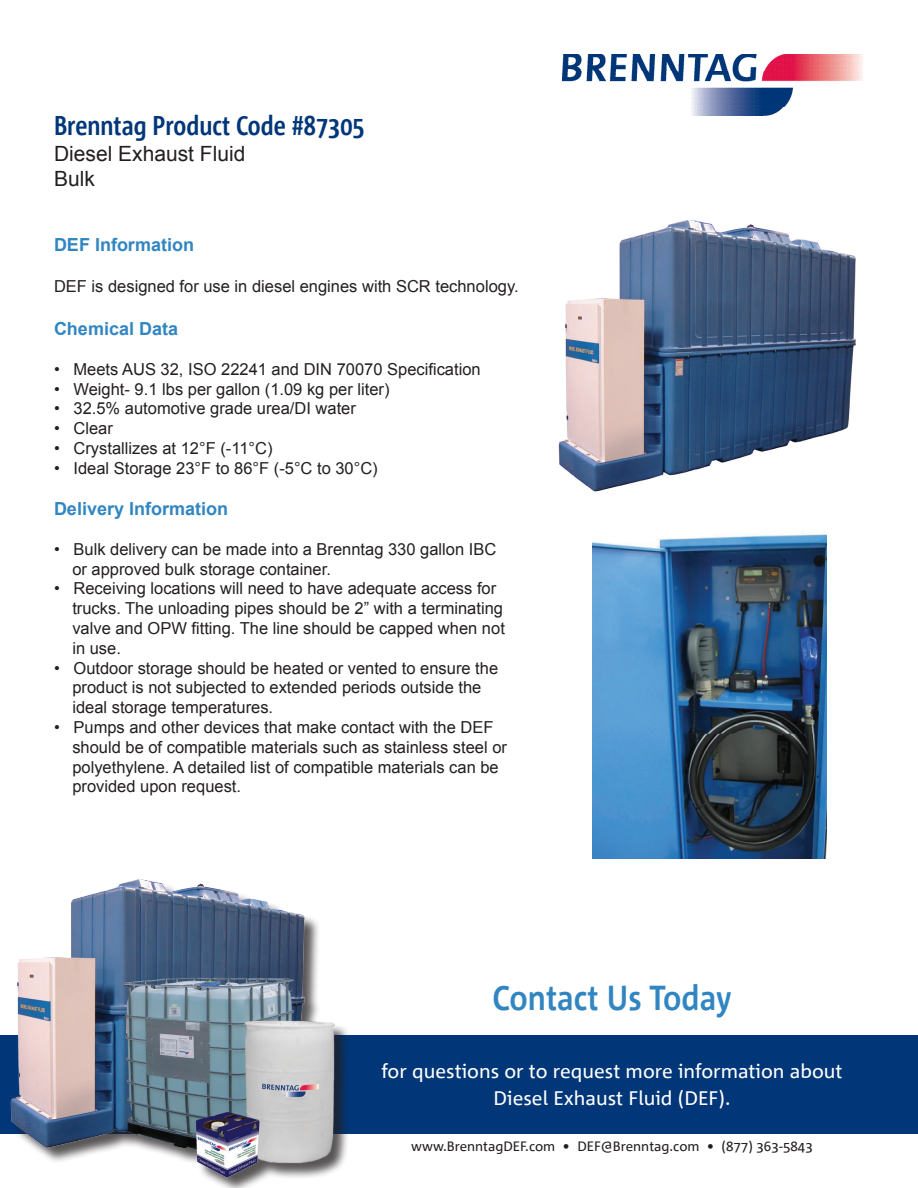
<style>
.page{position:relative;width:918px;height:1188px;background:#fff}
.page>*{position:absolute;margin:0;border:0;box-sizing:border-box;transform-origin:0 0}
.t1{font:700 34.5px "Corpid";color:#3186c2;scale:.87 1}
.t2{font:700 27px "Corpid Cd";color:#013778}
.t3{font:21px "Arial";color:#231f20}
.t4{font:19.5px/27px "Corpid";color:#fff;text-align:center}
.t5{font:700 18px "Arial";color:#3186c2}
.t6{font:16.5px "Arial";color:#231f20}
.t7{font:13.5px "Corpid";color:#231f20}
</style>
<div class="page">
<div style="left:0;top:1035px;width:918px;height:99px;background:#013778"></div>
<div style="left:13px;top:880px;width:338px;height:308px;background:#231f20;opacity:.75"></div>
<img style="left:11px;top:879px;width:325px;height:301px">
<img style="left:562px;top:54px;width:301px;height:61px">
<img style="left:558px;top:220px;width:298px;height:272px">
<img style="left:593px;top:533px;width:233px;height:325px">
<p class="t2" style="left:54px;top:110px;width:312px">Brenntag Product Code #87305</p>
<p class="t3" style="left:54px;top:140px;width:193px">Diesel Exhaust Fluid</p>
<p class="t3" style="left:54px;top:165px;width:42px">Bulk</p>
<p class="t5" style="left:54px;top:232px;width:142px">DEF Information</p>
<p class="t6" style="left:54px;top:275px;width:466px">DEF is designed for use in diesel engines with SCR technology.</p>
<p class="t5" style="left:54px;top:317px;width:126px">Chemical Data</p>
<p class="t6" style="left:54px;top:358px;width:428px">• Meets AUS 32, ISO 22241 and DIN 70070 Specification</p>
<p class="t6" style="left:54px;top:378px;width:337px">• Weight- 9.1 lbs per gallon (1.09 kg per liter)</p>
<p class="t6" style="left:54px;top:398px;width:303px">• 32.5% automotive grade urea/DI water</p>
<p class="t6" style="left:54px;top:418px;width:60px">• Clear</p>
<p class="t6" style="left:54px;top:437px;width:220px">• Crystallizes at 12°F (-11°C)</p>
<p class="t6" style="left:54px;top:457px;width:325px">• Ideal Storage 23°F to 86°F (-5°C to 30°C)</p>
<p class="t5" style="left:54px;top:497px;width:176px">Delivery Information</p>
<p class="t6" style="left:54px;top:538px;width:444px">• Bulk delivery can be made into a Brenntag 330 gallon IBC</p>
<p class="t6" style="left:72px;top:558px;width:260px">or approved bulk storage container.</p>
<p class="t6" style="left:54px;top:578px;width:444px">• Receiving locations will need to have adequate access for</p>
<p class="t6" style="left:72px;top:598px;width:432px">trucks. The unloading pipes should be 2” with a terminating</p>
<p class="t6" style="left:72px;top:617px;width:434px">valve and OPW fitting. The line should be capped when not</p>
<p class="t6" style="left:72px;top:637px;width:50px">in use.</p>
<p class="t6" style="left:54px;top:657px;width:446px">• Outdoor storage should be heated or vented to ensure the</p>
<p class="t6" style="left:72px;top:677px;width:411px">product is not subjected to extended periods outside the</p>
<p class="t6" style="left:72px;top:697px;width:202px">ideal storage temperatures.</p>
<p class="t6" style="left:54px;top:716px;width:441px">• Pumps and other devices that make contact with the DEF</p>
<p class="t6" style="left:72px;top:736px;width:436px">should be of compatible materials such as stainless steel or</p>
<p class="t6" style="left:72px;top:756px;width:428px">polyethylene. A detailed list of compatible materials can be</p>
<p class="t6" style="left:72px;top:776px;width:170px">provided upon request.</p>
<p class="t1" style="left:493px;top:977px;width:276px">Contact Us Today</p>
<p class="t4" style="left:381px;top:1057px;width:463px">for questions or to request more information about<br>Diesel Exhaust Fluid (DEF).</p>
<p class="t7" style="left:411px;top:1138px;width:403px">www.BrenntagDEF.com • DEF@Brenntag.com • (877) 363-5843</p>
</div>
